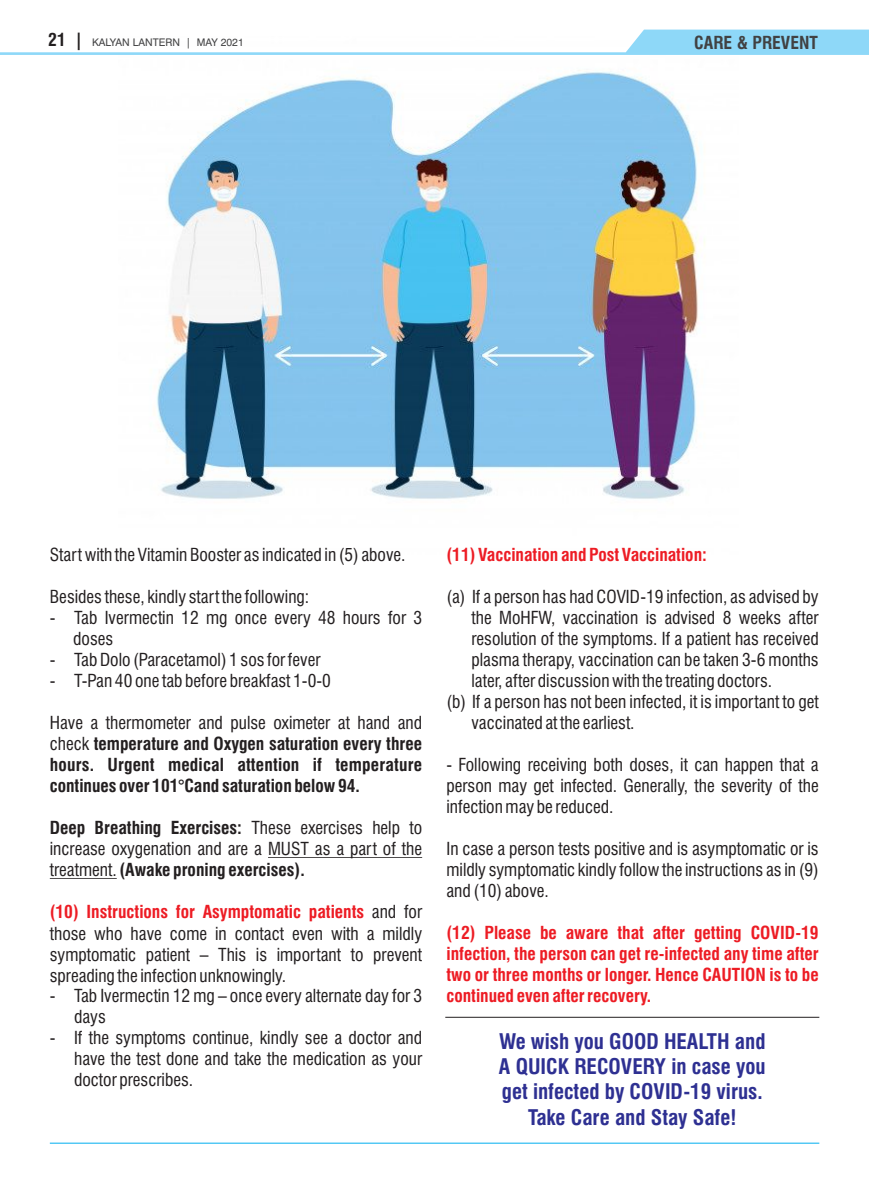
<style>
.page{position:relative;width:869px;height:1191px;background:#fff}
.page>*{position:absolute;margin:0;border:0;box-sizing:border-box;transform-origin:0 0}
.t1{font:700 condensed 21px/25.2px "Swiss 721 BT";color:#2e3092;text-align:center}
.t2{font:condensed 17.5px/21px "Swiss 721 BT";color:#231f20;text-align:justify}
.t3{font:700 condensed 17.5px/21px "Swiss 721 BT";color:#ed1c24;text-align:justify}
.t4{font:700 condensed 17.5px/21px "Swiss 721 BT";color:#231f20;text-align:justify}
.t5{font:700 condensed 17.5px "Swiss 721 BT";color:#414142}
.t6{font:10.5px "Swiss 721 BT";color:#414142}
.s1{font-weight:700;font-stretch:condensed;font-size:17.5px;color:#231f20}
.s2{font-weight:400}
.s3{font-weight:700}
.s4{font-weight:700;color:#ed1c24}
</style>
<div class="page">
<img style="left:154px;top:70px;width:551px;height:429px">
<hr style="left:268px;top:857px;width:154px;height:1px;background:#231f20">
<hr style="left:50px;top:878px;width:67px;height:1px;background:#231f20">
<hr style="left:445px;top:1016px;width:374px;height:1px;background:#231f20">
<hr style="left:50px;top:1142px;width:769px;height:1px;background:#00aeef">
<svg style="left:0;top:30px;width:868px;height:25px"></svg>
<p class="t6" style="left:48px;top:38px;width:197px"><span class="s1">21 |</span> KALYAN LANTERN | MAY 2021</p>
<p class="t5" style="left:694px;top:36px;width:125px">CARE &amp; PREVENT</p>
<p class="t2" style="left:50px;top:546px;width:357px">Start with the Vitamin Booster as indicated in (5) above.</p>
<p class="t2" style="left:50px;top:588px;width:261px">Besides these, kindly start the following:</p>
<p class="t2" style="left:73px;top:609px;width:350px;text-indent:-23px">- Tab Ivermectin 12 mg once every 48 hours for 3 doses</p>
<p class="t2" style="left:50px;top:651px;width:272px">- Tab Dolo (Paracetamol) 1 sos for fever</p>
<p class="t2" style="left:50px;top:672px;width:282px">- T-Pan 40 one tab before breakfast 1-0-0</p>
<p class="t4" style="left:50px;top:714px;width:373px"><span class="s2">Have a thermometer and pulse oximeter at hand and check</span> temperature and Oxygen saturation every three hours. Urgent medical attention if temperature continues over 101°Cand saturation below 94.</p>
<p class="t2" style="left:50px;top:819px;width:373px"><span class="s3">Deep Breathing Exercises:</span> These exercises help to increase oxygenation and are a MUST as a part of the treatment. <span class="s3">(Awake proning exercises).</span></p>
<p class="t2" style="left:50px;top:903px;width:373px"><span class="s4">(10) Instructions for Asymptomatic patients</span> and for those who have come in contact even with a mildly symptomatic patient – This is important to prevent spreading the infection unknowingly.</p>
<p class="t2" style="left:74px;top:987px;width:349px;text-indent:-24px">- Tab Ivermectin 12 mg – once every alternate day for 3 days</p>
<p class="t2" style="left:74px;top:1029px;width:349px;text-indent:-24px">- If the symptoms continue, kindly see a doctor and have the test done and take the medication as your doctor prescribes.</p>
<p class="t3" style="left:446px;top:546px;width:262px">(11) Vaccination and Post Vaccination:</p>
<p class="t2" style="left:446px;top:588px;width:373px">(a) If a person has had COVID-19 infection, as advised by</p>
<p class="t2" style="left:471px;top:609px;width:348px">the MoHFW, vaccination is advised 8 weeks after</p>
<p class="t2" style="left:471px;top:630px;width:348px">resolution of the symptoms. If a patient has received</p>
<p class="t2" style="left:471px;top:651px;width:348px">plasma therapy, vaccination can be taken 3-6 months</p>
<p class="t2" style="left:471px;top:672px;width:302px">later, after discussion with the treating doctors.</p>
<p class="t2" style="left:446px;top:693px;width:373px">(b) If a person has not been infected, it is important to get</p>
<p class="t2" style="left:471px;top:714px;width:165px">vaccinated at the earliest.</p>
<p class="t2" style="left:446px;top:756px;width:373px">- Following receiving both doses, it can happen that a person may get infected. Generally, the severity of the infection may be reduced.</p>
<p class="t2" style="left:446px;top:840px;width:373px">In case a person tests positive and is asymptomatic or is mildly symptomatic kindly follow the instructions as in (9) and (10) above.</p>
<p class="t3" style="left:446px;top:924px;width:373px">(12) Please be aware that after getting COVID-19 infection, the person can get re-infected any time after two or three months or longer. Hence CAUTION is to be continued even after recovery.</p>
<p class="t1" style="left:498px;top:1030px;width:268px">We wish you GOOD HEALTH and<br>A QUICK RECOVERY in case you get infected by COVID-19 virus.<br>Take Care and Stay Safe!</p>
</div>
